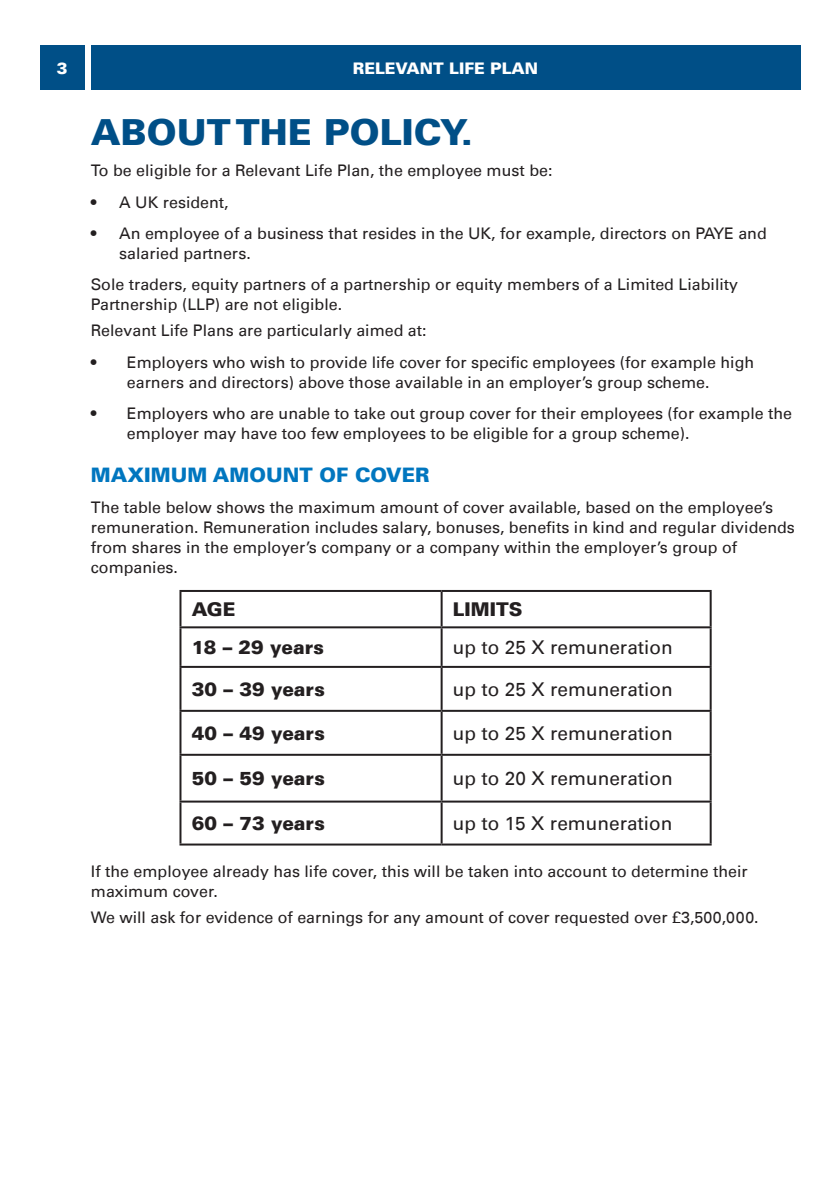
<style>
.page{position:relative;width:840px;height:1191px;background:#fff}
.page>*{position:absolute;margin:0;border:0;box-sizing:border-box;transform-origin:0 0}
.Header_1{font:900 36px "Univers LT";color:#004f87}
.Body_text_-_5mm_indent_bullets{font:900 20px "Univers LT";color:#0076bf}
.t1{font:19px "Univers LT";color:#231f20}
.t2{font:900 19px "Univers LT";color:#231f20}
.Body_text{font:16px/20px "Univers LT";color:#231f20}
.Body_text_-_5mm_indent_bullets-2{font:16px/20px "Univers LT";color:#231f20}
.t3{font:900 16px "Univers LT";color:#fff}
</style>
<div class="page">
<div style="left:91px;top:45px;width:708px;height:45px;background:#004f87"></div>
<div style="left:40px;top:45px;width:44px;height:45px;background:#004f87"></div>
<hr style="left:179px;top:590px;width:262px;height:2px;background:#231f20">
<hr style="left:179px;top:592px;width:2px;height:34px;background:#231f20">
<hr style="left:441px;top:590px;width:270px;height:2px;background:#231f20">
<hr style="left:440px;top:592px;width:2px;height:34px;background:#231f20">
<hr style="left:709px;top:592px;width:2px;height:34px;background:#231f20">
<hr style="left:179px;top:626px;width:262px;height:2px;background:#231f20">
<hr style="left:179px;top:628px;width:2px;height:38px;background:#231f20">
<hr style="left:441px;top:626px;width:270px;height:2px;background:#231f20">
<hr style="left:440px;top:628px;width:2px;height:38px;background:#231f20">
<hr style="left:709px;top:628px;width:2px;height:38px;background:#231f20">
<hr style="left:179px;top:666px;width:262px;height:2px;background:#231f20">
<hr style="left:179px;top:668px;width:2px;height:42px;background:#231f20">
<hr style="left:441px;top:666px;width:270px;height:2px;background:#231f20">
<hr style="left:440px;top:668px;width:2px;height:42px;background:#231f20">
<hr style="left:709px;top:668px;width:2px;height:42px;background:#231f20">
<hr style="left:179px;top:710px;width:262px;height:2px;background:#231f20">
<hr style="left:179px;top:712px;width:2px;height:42px;background:#231f20">
<hr style="left:441px;top:710px;width:270px;height:2px;background:#231f20">
<hr style="left:440px;top:712px;width:2px;height:42px;background:#231f20">
<hr style="left:709px;top:712px;width:2px;height:42px;background:#231f20">
<hr style="left:179px;top:754px;width:262px;height:2px;background:#231f20">
<hr style="left:179px;top:756px;width:2px;height:44px;background:#231f20">
<hr style="left:441px;top:754px;width:270px;height:2px;background:#231f20">
<hr style="left:440px;top:756px;width:2px;height:44px;background:#231f20">
<hr style="left:709px;top:756px;width:2px;height:44px;background:#231f20">
<hr style="left:179px;top:800px;width:262px;height:2px;background:#231f20">
<hr style="left:179px;top:802px;width:2px;height:41px;background:#231f20">
<hr style="left:441px;top:800px;width:270px;height:2px;background:#231f20">
<hr style="left:440px;top:802px;width:2px;height:41px;background:#231f20">
<hr style="left:709px;top:802px;width:2px;height:41px;background:#231f20">
<hr style="left:179px;top:843px;width:262px;height:2px;background:#231f20">
<hr style="left:441px;top:843px;width:270px;height:2px;background:#231f20">
<p class="t3" style="left:57px;top:58px;width:12px">3</p>
<p class="t3" style="left:353px;top:58px;width:187px">RELEVANT LIFE PLAN</p>
<p class="Header_1" style="left:91px;top:110px;width:383px">ABOUT THE POLICY.</p>
<p class="Body_text" style="left:91px;top:161px;width:463px">To be eligible for a Relevant Life Plan, the employee must be:</p>
<p class="Body_text" style="left:91px;top:192px;width:139px">• A UK resident,</p>
<p class="Body_text" style="left:119px;top:223px;width:648px;text-indent:-28px">• An employee of a business that resides in the UK, for example, directors on PAYE and salaried partners.</p>
<p class="Body_text_-_5mm_indent_bullets-2" style="left:91px;top:275px;width:648px">Sole traders, equity partners of a partnership or equity members of a Limited Liability<br>Partnership (LLP) are not eligible.</p>
<p class="Body_text_-_5mm_indent_bullets-2" style="left:91px;top:320px;width:337px">Relevant Life Plans are particularly aimed at:</p>
<p class="Body_text" style="left:91px;top:352px;width:664px;text-align:center">• Employers who wish to provide life cover for specific employees (for example high earners and directors) above those available in an employer’s group scheme.</p>
<p class="Body_text" style="left:127px;top:403px;width:666px;text-indent:-36px">• Employers who are unable to take out group cover for their employees (for example the employer may have too few employees to be eligible for a group scheme).</p>
<p class="Body_text_-_5mm_indent_bullets" style="left:91px;top:462px;width:340px">MAXIMUM AMOUNT OF COVER</p>
<p class="Body_text" style="left:91px;top:497px;width:705px">The table below shows the maximum amount of cover available, based on the employee’s remuneration. Remuneration includes salary, bonuses, benefits in kind and regular dividends from shares in the employer’s company or a company within the employer’s group of companies.</p>
<p class="t2" style="left:192px;top:597px;width:45px">AGE</p>
<p class="t2" style="left:452px;top:597px;width:71px">LIMITS</p>
<p class="t2" style="left:192px;top:635px;width:134px">18 – 29 years</p>
<p class="t1" style="left:452px;top:636px;width:221px">up to 25 X remuneration</p>
<p class="t2" style="left:192px;top:677px;width:134px">30 – 39 years</p>
<p class="t1" style="left:452px;top:677px;width:221px">up to 25 X remuneration</p>
<p class="t2" style="left:192px;top:721px;width:134px">40 – 49 years</p>
<p class="t1" style="left:452px;top:721px;width:221px">up to 25 X remuneration</p>
<p class="t2" style="left:192px;top:766px;width:134px">50 – 59 years</p>
<p class="t1" style="left:452px;top:767px;width:221px">up to 20 X remuneration</p>
<p class="t2" style="left:192px;top:811px;width:134px">60 – 73 years</p>
<p class="t1" style="left:452px;top:812px;width:221px">up to 15 X remuneration</p>
<p class="Body_text" style="left:91px;top:861px;width:658px">If the employee already has life cover, this will be taken into account to determine their maximum cover.</p>
<p class="Body_text" style="left:91px;top:907px;width:669px">We will ask for evidence of earnings for any amount of cover requested over £3,500,000.</p>
</div>
